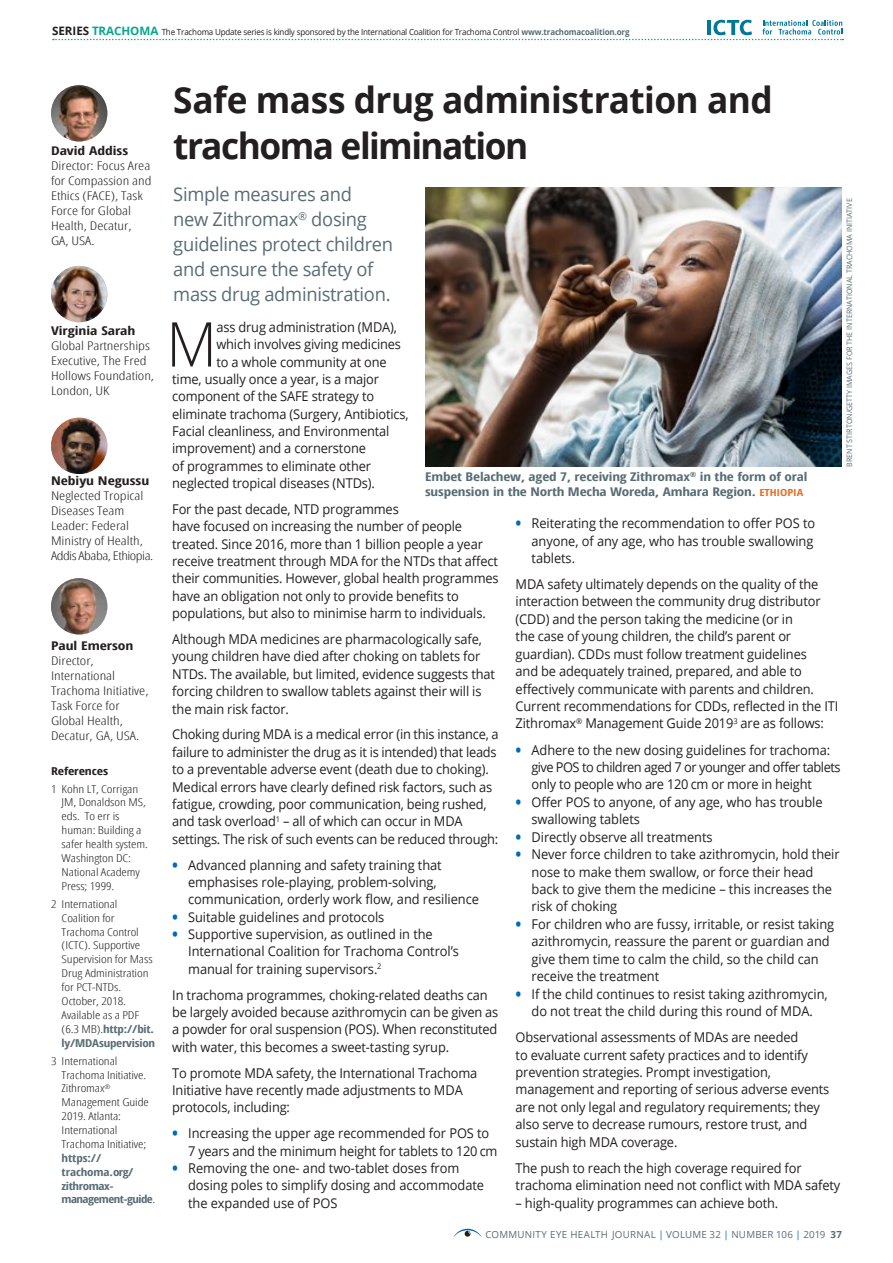
<style>
.page{position:relative;width:893px;height:1263px;background:#fff}
.page>*{position:absolute;margin:0;border:0;box-sizing:border-box;transform-origin:0 0}
.t1{font:300 61.8px "Open Sans";color:#231f20;scale:.95 1}
.t2{font:700 36px/46.5px "Open Sans";letter-spacing:-.02em;color:#231f20}
.t3{font:18.9px/24.9px "Open Sans";letter-spacing:-.015em;color:#586d75}
.t4{font:13.5px/17.4px "Open Sans";letter-spacing:-.01em;color:#231f20;scale:.95 1}
.t5{font:300 12px/15px "Open Sans Condensed";color:#231f20;scale:1.3 1}
.t6{font:700 12px/15px "Open Sans Condensed";letter-spacing:-.01em;color:#586d75;scale:1.26 1}
.t7{font:700 12px "Open Sans Condensed";color:#231f20;scale:1.3 1}
.t8{font:300 10.8px/14px "Open Sans Condensed";letter-spacing:-.005em;color:#231f20;scale:1.27 1}
.t9{font:700 10.8px/13.8px "Open Sans Condensed";letter-spacing:-.03em;color:#586d75;scale:1.2 1}
.t10{font:700 10.8px "Open Sans Condensed";letter-spacing:-.01em;color:#231f20;scale:1.27 1}
.t11{font:9.75px "Open Sans";letter-spacing:.025em;color:#586d75}
.t12{font:8.4px "Open Sans";letter-spacing:-.02em;color:#231f20;scale:.95 1}
.t13{font:7.5px "Open Sans";color:#586d75;scale:.95 1}
.s1{font-weight:700;font-size:11.7px}
.s2{font-weight:700;font-size:11.7px;color:#09a68d}
.s3{font-weight:700;color:#586d75}
.s4{font-weight:300;color:#231f20}
.s5{font-weight:700;font-size:16.5px;color:#006cb7}
.s6{font-size:9.75px;color:#e96d24}
.s7{color:#006cb7}
.s8{font-weight:700}
</style>
<div class="page">
<svg style="left:453px;top:1229px;width:29px;height:8px"></svg>
<img style="left:425px;top:187px;width:417px;height:280px">
<svg style="left:53px;top:20px;width:790px;height:20px"></svg>
<img style="left:51px;top:85px;width:56px;height:56px;border-radius:28px">
<img style="left:51px;top:266px;width:56px;height:56px;border-radius:28px">
<img style="left:51px;top:418px;width:56px;height:56px;border-radius:28px">
<img style="left:51px;top:578px;width:56px;height:56px;border-radius:28px">
<p class="t12" style="left:52px;top:26px;width:609px"><span class="s1">SERIES</span> <span class="s2">TRACHOMA</span> The Trachoma Update series is kindly sponsored by the International Coalition for Trachoma Control <span class="s3">www.trachomacoalition.org</span></p>
<p class="t7" style="left:51px;top:143px;width:61px">David Addiss</p>
<p class="t5" style="left:51px;top:158px;width:79px">Director: Focus Area for Compassion and<br>Ethics (FACE), Task<br>Force for Global<br>Health, Decatur,<br>GA, USA.</p>
<p class="t7" style="left:51px;top:323px;width:66px">Virginia Sarah</p>
<p class="t5" style="left:51px;top:338px;width:81px">Global Partnerships<br>Executive, The Fred<br>Hollows Foundation,<br>London, UK</p>
<p class="t7" style="left:51px;top:473px;width:77px">Nebiyu Negussu</p>
<p class="t5" style="left:51px;top:488px;width:80px">Neglected Tropical<br>Diseases Team<br>Leader: Federal<br>Ministry of Health,<br>Addis Ababa, Ethiopia.</p>
<p class="t7" style="left:51px;top:638px;width:65px">Paul Emerson</p>
<p class="t5" style="left:51px;top:653px;width:77px">Director,<br>International<br>Trachoma Initiative,<br>Task Force for<br>Global Health,<br>Decatur, GA, USA.</p>
<p class="t10" style="left:51px;top:764px;width:47px">References</p>
<p class="t8" style="left:62px;top:781px;width:69px;text-indent:-11px">1 Kohn LT, Corrigan<br>JM, Donaldson MS, eds. To err is human: Building a safer health system.<br>Washington DC:<br>National Academy<br>Press; 1999.</p>
<p class="t8" style="left:62px;top:897px;width:75px;text-indent:-11px">2 International<br>Coalition for<br>Trachoma Control (ICTC). Supportive<br>Supervision for Mass<br>Drug Administration for PCT-NTDs.<br>October, 2018.<br>Available as a PDF (6.3 MB).<span class="s3">http://bit. ly/MDAsupervision</span></p>
<p class="t8" style="left:62px;top:1053px;width:70px;text-indent:-11px">3 International<br>Trachoma Initiative.<br>Zithromax<sup>®<br></sup>Management Guide<br>2019. Atlanta:<br>International<br>Trachoma Initiative;</p>
<p class="t9" style="left:62px;top:1151px;width:79px">https:// trachoma.org/ zithromax&shy;management-guide<span class="s4">.</span></p>
<h2 class="t2" style="left:173px;top:75px;width:601px">Safe mass drug administration and trachoma elimination</h2>
<h3 class="t3" style="left:173px;top:181px;width:221px">Simple measures and<br>new Zithromax<sup>®</sup> dosing guidelines protect children and ensure the safety of mass drug administration.</h3>
<p class="t13" style="left:844px;top:467px;width:284px;rotate:-90deg">BRENT STIRTON/GETTY IMAGES FOR THE INTERNATIONAL TRACHOMA INITIATIVE</p>
<h1 class="t1" style="left:166px;top:302px;width:55px">M</h1>
<p class="t4" style="left:216px;top:318px;width:192px">ass drug administration (MDA),</p>
<p class="t4" style="left:216px;top:335px;width:196px">which involves giving medicines</p>
<p class="t4" style="left:216px;top:353px;width:181px">to a whole community at one</p>
<p class="t4" style="left:172px;top:370px;width:219px">time, usually once a year, is a major</p>
<p class="t4" style="left:172px;top:387px;width:214px">component of the SAFE strategy to</p>
<p class="t4" style="left:172px;top:405px;width:250px">eliminate trachoma (Surgery, Antibiotics,</p>
<p class="t4" style="left:172px;top:422px;width:230px">Facial cleanliness, and Environmental</p>
<p class="t4" style="left:172px;top:439px;width:205px">improvement) and a cornerstone</p>
<p class="t4" style="left:172px;top:457px;width:211px">of programmes to eliminate other</p>
<p class="t4" style="left:172px;top:474px;width:215px">neglected tropical diseases (NTDs).</p>
<p class="t4" style="left:172px;top:500px;width:345px">For the past decade, NTD programmes<br>have focused on increasing the number of people treated. Since 2016, more than 1 billion people a year receive treatment through MDA for the NTDs that affect their communities. However, global health programmes have an obligation not only to provide benefits to populations, but also to minimise harm to individuals.</p>
<p class="t4" style="left:172px;top:630px;width:341px">Although MDA medicines are pharmacologically safe, young children have died after choking on tablets for NTDs. The available, but limited, evidence suggests that forcing children to swallow tablets against their will is the main risk factor.</p>
<p class="t4" style="left:172px;top:725px;width:345px">Choking during MDA is a medical error (in this instance, a failure to administer the drug as it is intended) that leads to a preventable adverse event (death due to choking).<br>Medical errors have clearly defined risk factors, such as fatigue, crowding, poor communication, being rushed, and task overload<sup>1</sup> – all of which can occur in MDA settings. The risk of such events can be reduced through:</p>
<p class="t4" style="left:188px;top:855px;width:308px;text-indent:-16px"><span class="s5">•</span> Advanced planning and safety training that emphasises role-playing, problem-solving, communication, orderly work flow, and resilience</p>
<p class="t4" style="left:172px;top:908px;width:225px"><span class="s5">•</span> Suitable guidelines and protocols</p>
<p class="t4" style="left:188px;top:925px;width:287px;text-indent:-16px"><span class="s5">•</span> Supportive supervision, as outlined in the<br>International Coalition for Trachoma Control’s manual for training supervisors.<sup>2</sup></p>
<p class="t4" style="left:172px;top:986px;width:345px">In trachoma programmes, choking-related deaths can be largely avoided because azithromycin can be given as a powder for oral suspension (POS). When reconstituted with water, this becomes a sweet-tasting syrup.</p>
<p class="t4" style="left:172px;top:1064px;width:323px">To promote MDA safety, the International Trachoma<br>Initiative have recently made adjustments to MDA protocols, including:</p>
<p class="t4" style="left:188px;top:1124px;width:327px;text-indent:-16px"><span class="s5">•</span> Increasing the upper age recommended for POS to<br>7 years and the minimum height for tablets to 120 cm</p>
<p class="t4" style="left:188px;top:1159px;width:313px;text-indent:-16px"><span class="s5">•</span> Removing the one- and two-tablet doses from dosing poles to simplify dosing and accommodate the expanded use of POS</p>
<p class="t6" style="left:425px;top:469px;width:305px">Embet Belachew, aged 7, receiving Zithromax<sup>®</sup> in the form of oral suspension in the North Mecha Woreda, Amhara Region. <span class="s6">ETHIOPIA</span></p>
<p class="t4" style="left:531px;top:514px;width:300px;text-indent:-16px"><span class="s5">•</span> Reiterating the recommendation to offer POS to anyone, of any age, who has trouble swallowing tablets.</p>
<p class="t4" style="left:516px;top:575px;width:341px">MDA safety ultimately depends on the quality of the interaction between the community drug distributor (CDD) and the person taking the medicine (or in<br>the case of young children, the child’s parent or guardian). CDDs must follow treatment guidelines<br>and be adequately trained, prepared, and able to effectively communicate with parents and children.<br>Current recommendations for CDDs, reflected in the ITI Zithromax<sup>®</sup> Management Guide 2019<sup>3</sup> are as follows:</p>
<p class="t4" style="left:531px;top:741px;width:327px;text-indent:-16px"><span class="s5">•</span> Adhere to the new dosing guidelines for trachoma: give POS to children aged 7 or younger and offer tablets only to people who are 120 cm or more in height</p>
<p class="t4" style="left:531px;top:793px;width:308px;text-indent:-16px"><span class="s5">•</span> Offer POS to anyone, of any age, who has trouble swallowing tablets</p>
<p class="t4" style="left:516px;top:828px;width:209px"><span class="s5">•</span> Directly observe all treatments</p>
<p class="t4" style="left:531px;top:845px;width:326px;text-indent:-16px"><span class="s5">•</span> Never force children to take azithromycin, hold their nose to make them swallow, or force their head back to give them the medicine – this increases the risk of choking</p>
<p class="t4" style="left:531px;top:915px;width:320px;text-indent:-16px"><span class="s5">•</span> For children who are fussy, irritable, or resist taking azithromycin, reassure the parent or guardian and give them time to calm the child, so the child can receive the treatment</p>
<p class="t4" style="left:516px;top:985px;width:330px;text-align:center"><span class="s5">•</span> If the child continues to resist taking azithromycin, do not treat the child during this round of MDA.</p>
<p class="t4" style="left:516px;top:1028px;width:332px">Observational assessments of MDAs are needed<br>to evaluate current safety practices and to identify prevention strategies. Prompt investigation, management and reporting of serious adverse events are not only legal and regulatory requirements; they also serve to decrease rumours, restore trust, and sustain high MDA coverage.</p>
<p class="t4" style="left:516px;top:1159px;width:343px">The push to reach the high coverage required for trachoma elimination need not conflict with MDA safety</p>
<p class="t4" style="left:516px;top:1194px;width:278px">– high-quality programmes can achieve both.</p>
<p class="t11" style="left:485px;top:1228px;width:358px">COMMUNITY EYE HEALTH JOURNAL <span class="s7">|</span> VOLUME 32 <span class="s7">|</span> NUMBER 106 <span class="s7">|</span> 2019 <span class="s8">37</span></p>
</div>
